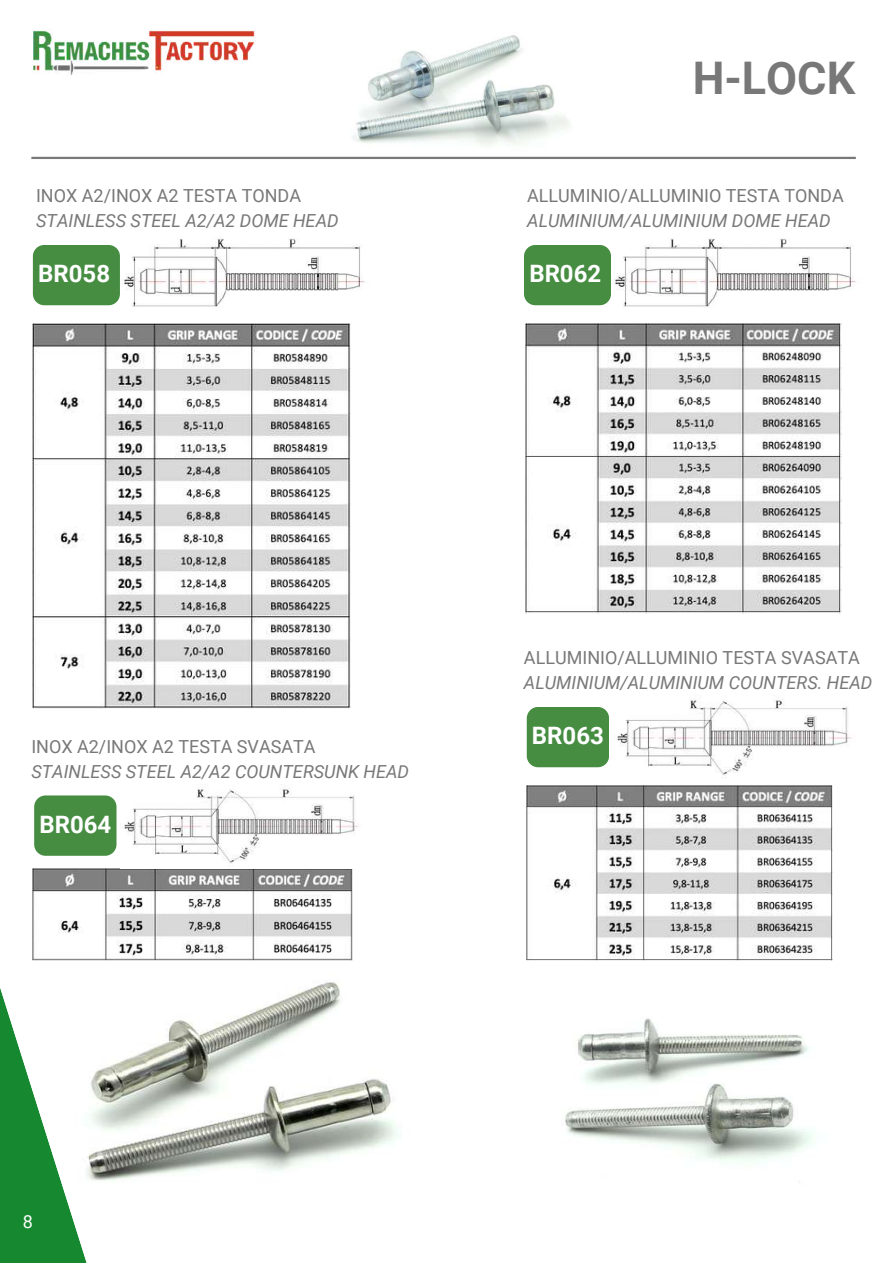
<style>
.page{position:relative;width:893px;height:1264px;background:#fff}
.page>*{position:absolute;margin:0;border:0;box-sizing:border-box;transform-origin:0 0}
.t1{font:700 45px "Roboto";color:#787878}
.t2{font:700 24px "Roboto";color:#fff}
.t3{font:italic 18px "Roboto";color:#787878}
.t4{font:18px "Roboto";color:#787878}
.t5{font:18px "Roboto";color:#fefefe}
</style>
<div class="page">
<img style="left:32px;top:30px;width:223px;height:45px">
<img style="left:339px;top:35px;width:250px;height:122px">
<hr style="left:31px;top:157px;width:824px;height:2px;background:#787878">
<img style="left:525px;top:323px;width:316px;height:290px">
<img style="left:617px;top:698px;width:235px;height:80px">
<div style="left:526px;top:707px;width:83px;height:60px;background:#468d42;border-radius:11px"></div>
<img style="left:526px;top:785px;width:306px;height:175px">
<img style="left:605px;top:238px;width:251px;height:69px">
<div style="left:524px;top:245px;width:87px;height:60px;background:#468d42;border-radius:11px"></div>
<img style="left:116px;top:238px;width:249px;height:69px">
<div style="left:33px;top:245px;width:87px;height:60px;background:#468d42;border-radius:11px"></div>
<img style="left:33px;top:324px;width:317px;height:384px">
<img style="left:33px;top:868px;width:319px;height:92px">
<img style="left:123px;top:787px;width:236px;height:79px">
<div style="left:34px;top:795px;width:82px;height:60px;background:#468d42;border-radius:11px"></div>
<img style="left:565px;top:1018px;width:248px;height:164px">
<svg style="left:0;top:929px;width:109px;height:333px"></svg>
<img style="left:75px;top:973px;width:324px;height:213px">
<p class="t4" style="left:36px;top:186px;width:266px">INOX A2/INOX A2 TESTA TONDA</p>
<p class="t3" style="left:36px;top:210px;width:304px">STAINLESS STEEL A2/A2 DOME HEAD</p>
<h2 class="t2" style="left:38px;top:260px;width:73px">BR058</h2>
<h1 class="t1" style="left:692px;top:52px;width:164px">H-LOCK</h1>
<p class="t4" style="left:527px;top:186px;width:318px">ALLUMINIO/ALLUMINIO TESTA TONDA</p>
<p class="t3" style="left:527px;top:210px;width:305px">ALUMINIUM/ALUMINIUM DOME HEAD</p>
<h2 class="t2" style="left:529px;top:260px;width:73px">BR062</h2>
<p class="t4" style="left:31px;top:736px;width:286px">INOX A2/INOX A2 TESTA SVASATA</p>
<p class="t3" style="left:31px;top:761px;width:379px">STAINLESS STEEL A2/A2 COUNTERSUNK HEAD</p>
<h2 class="t2" style="left:39px;top:810px;width:73px">BR064</h2>
<p class="t4" style="left:524px;top:647px;width:337px">ALLUMINIO/ALLUMINIO TESTA SVASATA</p>
<p class="t3" style="left:524px;top:672px;width:350px">ALUMINIUM/ALUMINIUM COUNTERS. HEAD</p>
<h2 class="t2" style="left:532px;top:722px;width:73px">BR063</h2>
<p class="t5" style="left:23px;top:1210px;width:12px">8</p>
</div>
